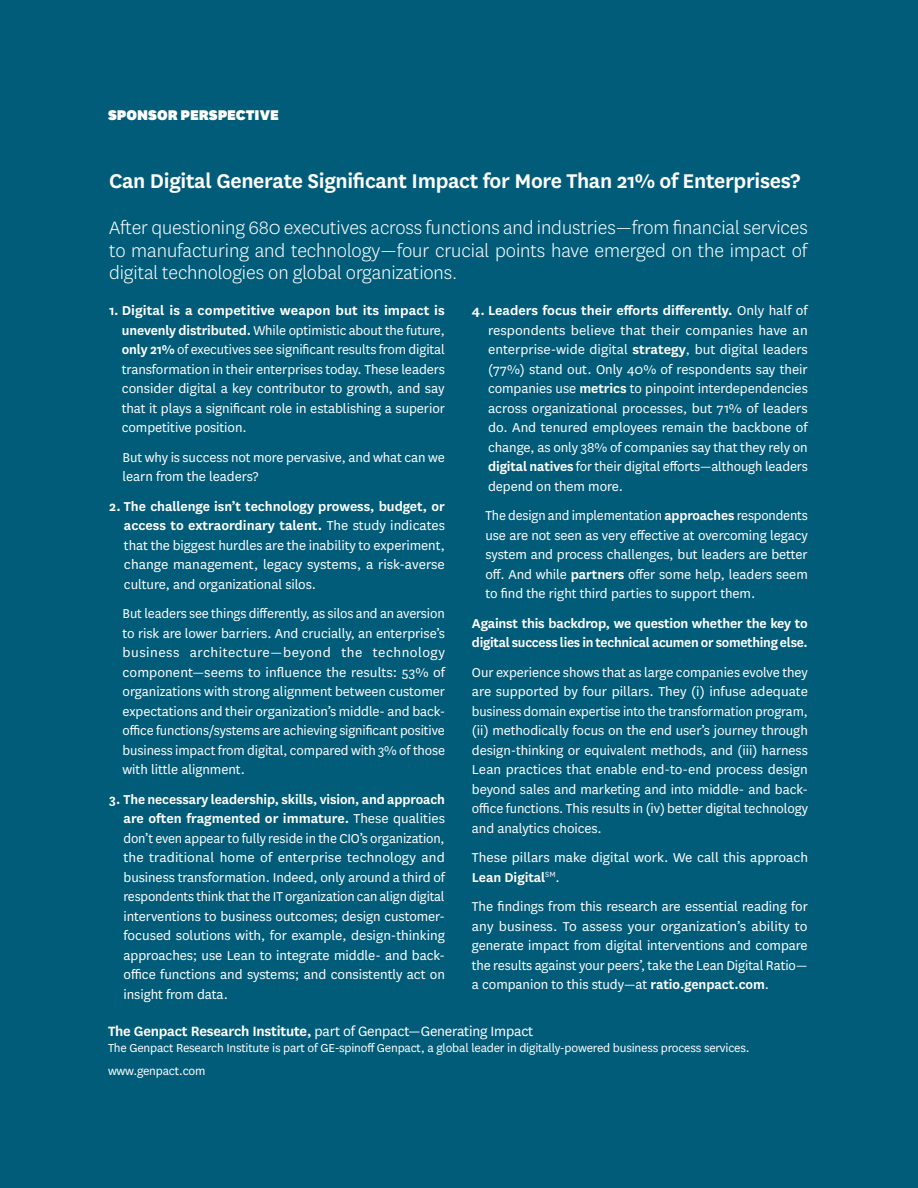
<style>
.page{position:relative;width:918px;height:1188px;background:#015c79}
.page>*{position:absolute;margin:0;border:0;box-sizing:border-box;transform-origin:0 0}
.sponsor_letter_title{font:600 23.25px "National HBR";letter-spacing:-.015em;color:#fff}
.sponsor_letter_body{font:300 21px/22.5px "National HBR";letter-spacing:-.005em;color:#fff;text-align:justify}
.sponsor_statement-he{font:900 16.5px "National HBR";color:#fff}
.sponsor_letter_body-2{font:15.75px "National HBR";letter-spacing:-.015em;color:#fff}
.sponsor_letter_body-3{font:15px/19.5px "National HBR";letter-spacing:-.005em;color:#fff;text-align:justify}
.sponsor_letter_body-4{font:600 15px/19.5px "National HBR";letter-spacing:-.02em;color:#fff}
.sponsor_letter_body-5{font:13.5px "National HBR";letter-spacing:-.015em;color:#fff}
.s1{font-weight:600}
</style>
<div class="page">
<p class="sponsor_statement-he" style="left:108px;top:104px;width:172px">SPONSOR PERSPECTIVE</p>
<p class="sponsor_letter_title" style="left:109px;top:165px;width:693px">Can Digital Generate Significant Impact for More Than 21% of Enterprises?</p>
<p class="sponsor_letter_body" style="left:109px;top:216px;width:700px">After questioning 680 executives across functions and industries—from financial services to manufacturing and technology—four crucial points have emerged on the impact of digital technologies on global organizations.</p>
<p class="sponsor_letter_body-3" style="left:122px;top:300px;width:325px;text-indent:-13px"><span class="s1">1. Digital is a competitive weapon but its impact is unevenly distributed.</span> While optimistic about the future, <span class="s1">only 21%</span> of executives see significant results from digital transformation in their enterprises today. These leaders consider digital a key contributor to growth, and say that it plays a significant role in establishing a superior competitive position.</p>
<p class="sponsor_letter_body-3" style="left:123px;top:447px;width:324px">But why is success not more pervasive, and what can we learn from the leaders?</p>
<p class="sponsor_letter_body-3" style="left:124px;top:496px;width:322px;text-indent:-15px"><span class="s1">2. The challenge isn’t technology prowess, budget, or access to extraordinary talent.</span> The study indicates that the biggest hurdles are the inability to experiment, change management, legacy systems, a risk-averse culture, and organizational silos.</p>
<p class="sponsor_letter_body-3" style="left:123px;top:603px;width:324px">But leaders see things differently, as silos and an aversion to risk are lower barriers. And crucially, an enterprise’s business architecture—beyond the technology component—seems to influence the results: 53% of organizations with strong alignment between customer expectations and their organization’s middle- and back&shy;office functions/systems are achieving significant positive business impact from digital, compared with 3% of those with little alignment.</p>
<p class="sponsor_letter_body-3" style="left:124px;top:789px;width:323px;text-indent:-14px"><span class="s1">3. The necessary leadership, skills, vision, and approach are often fragmented or immature.</span> These qualities don’t even appear to fully reside in the CIO’s organization, the traditional home of enterprise technology and business transformation. Indeed, only around a third of respondents think that the IT organization can align digital interventions to business outcomes; design customer&shy;focused solutions with, for example, design-thinking approaches; use Lean to integrate middle- and back&shy;office functions and systems; and consistently act on insight from data.</p>
<p class="sponsor_letter_body-3" style="left:488px;top:300px;width:321px;text-indent:-16px"><span class="s1">4. Leaders focus their efforts differently.</span> Only half of respondents believe that their companies have an enterprise-wide digital <span class="s1">strategy</span>, but digital leaders (77%) stand out. Only 40% of respondents say their companies use <span class="s1">metrics</span> to pinpoint interdependencies across organizational processes, but 71% of leaders do. And tenured employees remain the backbone of change, as only 38% of companies say that they rely on <span class="s1">digital natives</span> for their digital efforts—although leaders depend on them more.</p>
<p class="sponsor_letter_body-3" style="left:485px;top:505px;width:324px">The design and implementation <span class="s1">approaches</span> respondents use are not seen as very effective at overcoming legacy system and process challenges, but leaders are better off. And while <span class="s1">partners</span> offer some help, leaders seem to find the right third parties to support them.</p>
<p class="sponsor_letter_body-4" style="left:472px;top:612px;width:337px">Against this backdrop, we question whether the key to digital success lies in technical acumen or something else.</p>
<p class="sponsor_letter_body-3" style="left:472px;top:662px;width:338px">Our experience shows that as large companies evolve they are supported by four pillars. They (i) infuse adequate business domain expertise into the transformation program, (ii) methodically focus on the end user’s journey through design-thinking or equivalent methods, and (iii) harness Lean practices that enable end-to-end process design beyond sales and marketing and into middle- and back&shy;office functions. This results in (iv) better digital technology and analytics choices.</p>
<p class="sponsor_letter_body-3" style="left:472px;top:847px;width:338px">These pillars make digital work. We call this approach<br><span class="s1">Lean Digital</span><sup>SM</sup>.</p>
<p class="sponsor_letter_body-3" style="left:472px;top:896px;width:338px">The findings from this research are essential reading for any business. To assess your organization’s ability to generate impact from digital interventions and compare the results against your peers’, take the Lean Digital Ratio— a companion to this study—at <span class="s1">ratio.genpact.com</span>.</p>
<p class="sponsor_letter_body-2" style="left:108px;top:1021px;width:427px"><span class="s1">The Genpact Research Institute,</span> part of Genpact—Generating Impact</p>
<p class="sponsor_letter_body-5" style="left:108px;top:1040px;width:643px">The Genpact Research Institute is part of GE-spinoff Genpact, a global leader in digitally-powered business process services.</p>
<p class="sponsor_letter_body-5" style="left:108px;top:1062px;width:99px">www.genpact.com</p>
</div>
